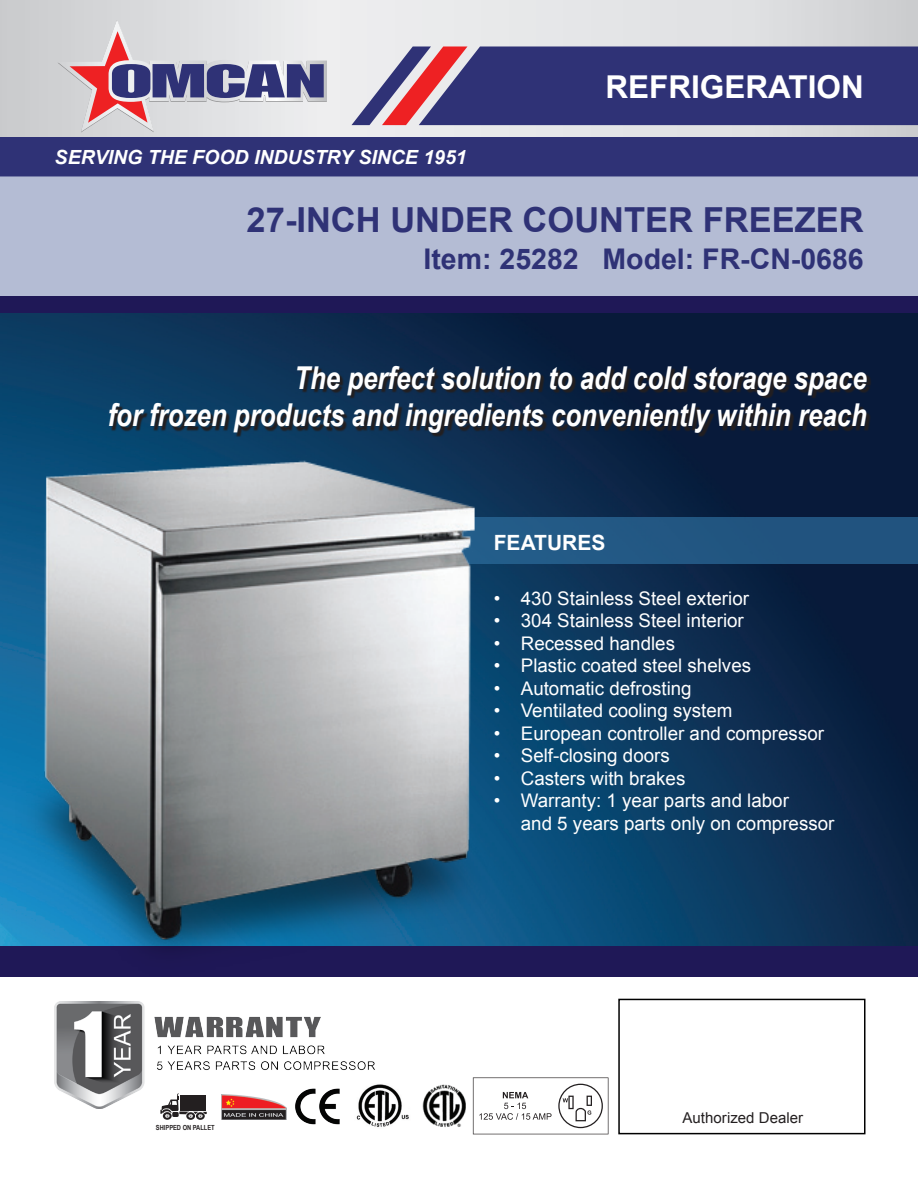
<style>
.page{position:relative;width:918px;height:1188px;background:#fff}
.page>*{position:absolute;margin:0;border:0;box-sizing:border-box;transform-origin:0 0}
.t1{font:700 34.5px "Arial";color:#2f3276}
.t2{font:italic 700 31.5px "Arial Narrow";color:#fff}
.t3{font:700 31.5px "Arial";color:#fff}
.t4{font:700 28.5px "Arial";color:#2f3276}
.Heading{font:700 21px "Arial";color:#fff}
.t5{font:italic 700 19.5px "Arial";color:#fff}
.t6{font:18.75px/22.5px "Arial";color:#fff}
.t7{font:15px "Arial";letter-spacing:.005em;color:#231f20}
.t8{font:700 7.05px "Arial Narrow";color:#231f20}
</style>
<div class="page">
<img style="left:0;top:313px;width:918px;height:634px">
<svg style="left:0;top:0;width:918px;height:137px;background:#dedee0"></svg>
<div style="left:0;top:137px;width:918px;height:39px;background:#2f3276"></div>
<svg style="left:352px;top:46px;width:566px;height:79px;background:#4a447e"></svg>
<svg style="left:58px;top:21px;width:269px;height:112px;background:#bfb4c2"></svg>
<div style="left:0;top:176px;width:918px;height:120px;background:#b4bcd4"></div>
<div style="left:0;top:296px;width:918px;height:17px;background:#1f1857"></div>
<div style="left:0;top:947px;width:918px;height:30px;background:#1f1857"></div>
<div style="left:451px;top:518px;width:467px;height:46px;background:#215580"></div>
<img style="left:15px;top:421px;width:518px;height:529px">
<img style="left:54px;top:1002px;width:321px;height:107px">
<img style="left:355px;top:1084px;width:54px;height:43px">
<img style="left:422px;top:1084px;width:44px;height:43px">
<svg style="left:163px;top:1112px;width:9px;height:8px"></svg>
<svg style="left:186px;top:1112px;width:9px;height:8px"></svg>
<svg style="left:196px;top:1112px;width:9px;height:8px"></svg>
<svg style="left:160px;top:1093px;width:47px;height:25px"></svg>
<img style="left:295px;top:1088px;width:46px;height:36px">
<img style="left:221px;top:1095px;width:65px;height:24px">
<div style="left:618px;top:999px;width:248px;height:135px;border:2px solid #000"></div>
<svg style="left:473px;top:1077px;width:135px;height:57px"></svg>
<svg style="left:111px;top:368px;width:760px;height:69px;background:#0f2742"></svg>
<p class="t5" style="left:55px;top:144px;width:414px">SERVING THE FOOD INDUSTRY SINCE 1951</p>
<p class="t3" style="left:605px;top:65px;width:260px">REFRIGERATION</p>
<p class="t1" style="left:247px;top:197px;width:619px">27-INCH UNDER COUNTER FREEZER</p>
<p class="t4" style="left:424px;top:240px;width:442px">Item: 25282 Model: FR-CN-0686</p>
<p class="t2" style="left:294px;top:354px;width:574px">The perfect solution to add cold storage space</p>
<p class="t2" style="left:108px;top:392px;width:761px">for frozen products and ingredients conveniently within reach</p>
<p class="Heading" style="left:494px;top:529px;width:113px">FEATURES</p>
<p class="t8" style="left:156px;top:1122px;width:60px">SHIPPED ON PALLET</p>
<p class="t6" style="left:494px;top:587px;width:257px">• 430 Stainless Steel exterior</p>
<p class="t6" style="left:494px;top:610px;width:252px">• 304 Stainless Steel interior</p>
<p class="t6" style="left:494px;top:632px;width:183px">• Recessed handles</p>
<p class="t6" style="left:494px;top:655px;width:259px">• Plastic coated steel shelves</p>
<p class="t6" style="left:494px;top:677px;width:199px">• Automatic defrosting</p>
<p class="t6" style="left:494px;top:700px;width:240px">• Ventilated cooling system</p>
<p class="t6" style="left:494px;top:722px;width:332px">• European controller and compressor</p>
<p class="t6" style="left:494px;top:745px;width:178px">• Self-closing doors</p>
<p class="t6" style="left:494px;top:767px;width:193px">• Casters with brakes</p>
<p class="t6" style="left:521px;top:790px;width:315px;text-indent:-27px">• Warranty: 1 year parts and labor<br>and 5 years parts only on compressor</p>
<p class="t7" style="left:682px;top:1108px;width:122px">Authorized Dealer</p>
</div>
